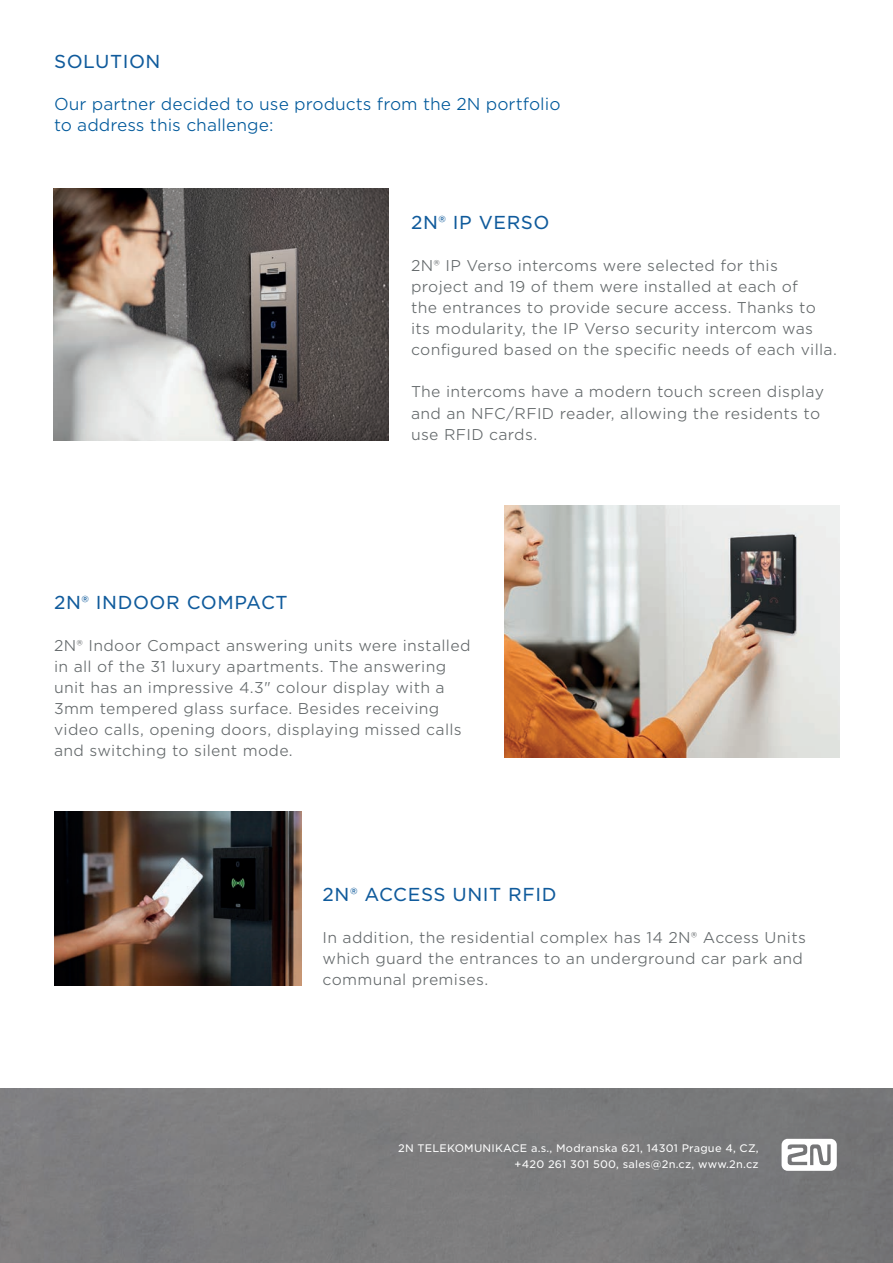
<style>
.page{position:relative;width:893px;height:1263px;background:#fff}
.page>*{position:absolute;margin:0;border:0;box-sizing:border-box;transform-origin:0 0}
.Text_9_14{font:18px "Gotham S Sm";letter-spacing:.03em;color:#105b9c}
.Text_9_14-2{font:300 16.5px "Gotham S Sm";color:#00599b}
.Text_9_14-3{font:300 15px/21px "Gotham S Sm";letter-spacing:.02em;color:#64696b}
.Text_7_10{font:10.5px "Gotham S Sm";letter-spacing:.02em;color:#fff}
</style>
<div class="page">
<img style="left:54px;top:189px;width:334px;height:252px">
<div style="left:0;top:1088px;width:893px;height:175px;background:#7c7c7d"></div>
<svg style="left:782px;top:1139px;width:55px;height:32px"></svg>
<img style="left:505px;top:505px;width:334px;height:252px">
<img style="left:54px;top:812px;width:248px;height:174px">
<p class="Text_9_14" style="left:54px;top:50px;width:108px">SOLUTION</p>
<p class="Text_9_14-2" style="left:54px;top:93px;width:508px">Our partner decided to use products from the 2N portfolio</p>
<p class="Text_9_14-2" style="left:54px;top:114px;width:221px">to address this challenge:</p>
<p class="Text_9_14" style="left:411px;top:211px;width:140px">2N® IP VERSO</p>
<p class="Text_9_14-3" style="left:411px;top:255px;width:427px">2N® IP Verso intercoms were selected for this project and 19 of them were installed at each of<br>the entrances to provide secure access. Thanks to its modularity, the IP Verso security intercom was configured based on the specific needs of each villa.</p>
<p class="Text_9_14-3" style="left:411px;top:381px;width:415px">The intercoms have a modern touch screen display and an NFC/RFID reader, allowing the residents to use RFID cards.</p>
<p class="Text_9_14" style="left:54px;top:591px;width:235px">2N® INDOOR COMPACT</p>
<p class="Text_9_14-3" style="left:54px;top:635px;width:418px">2N® Indoor Compact answering units were installed in all of the 31 luxury apartments. The answering unit has an impressive 4.3" colour display with a 3mm tempered glass surface. Besides receiving video calls, opening doors, displaying missed calls and switching to silent mode.</p>
<p class="Text_9_14" style="left:323px;top:882px;width:235px">2N® ACCESS UNIT RFID</p>
<p class="Text_9_14-3" style="left:323px;top:927px;width:485px">In addition, the residential complex has 14 2N® Access Units which guard the entrances to an underground car park and communal premises.</p>
<p class="Text_7_10" style="left:398px;top:1141px;width:362px">2N TELEKOMUNIKACE a.s., Modranska 621, 14301 Prague 4, CZ,</p>
<p class="Text_7_10" style="left:515px;top:1157px;width:246px">+420 261 301 500, sales@2n.cz, www.2n.cz</p>
</div>
